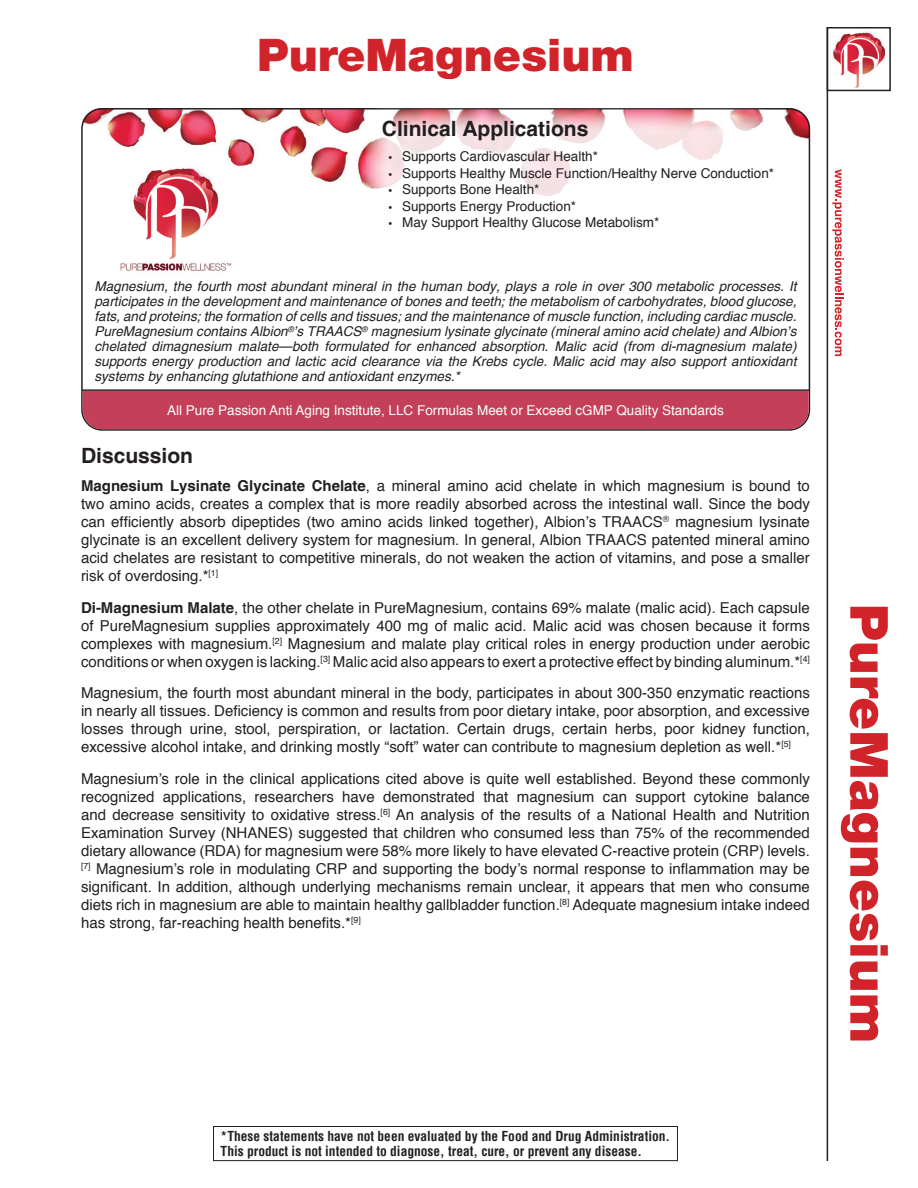
<style>
.page{position:relative;width:918px;height:1188px;background:#fff}
.page>*{position:absolute;margin:0;border:0;box-sizing:border-box;transform-origin:0 0}
.Product_Title_Side{font:900 52.5px "Helvetica Neue LT Pro";color:#d1232a}
.Product_Title{font:900 45px "Helvetica Neue LT Pro";color:#d1232a}
.Subheader_Clinical_A{font:700 21px "Helvetica";color:#231f20}
.Subheader{font:700 21px "Helvetica";color:#231f20}
.Body_Text{font:15px/18px "Helvetica";color:#231f20;text-align:justify}
.Text_in_Box{font:italic 13.5px/15px "Helvetica";color:#231f20;text-align:justify}
.t1{font:13.5px "Helvetica";color:#231f20}
.t2{font:700 condensed 13.5px/15px "Helvetica";color:#231f20}
.Distributor_Statemen{font:13.5px "Helvetica";color:#fff}
.s1{font-family:"Myriad Pro"}
.s2{font-weight:700}
</style>
<div class="page">
<svg style="left:81px;top:108px;width:729px;height:323px"></svg>
<div style="left:83px;top:391px;width:726px;height:38px;background:#c43f58"></div>
<svg style="left:365px;top:108px;width:410px;height:122px"></svg>
<div style="left:827px;top:27px;width:64px;height:64px;border:2px solid #231f20"></div>
<img style="left:833px;top:32px;width:51px;height:55px">
<svg style="left:832px;top:169px;width:12px;height:187px"></svg>
<hr style="left:827px;top:27px;width:1px;height:1134px;background:#231f20">
<div style="left:213px;top:1126px;width:465px;height:35px;border:1px solid #231f20"></div>
<p class="Product_Title" style="left:257px;top:28px;width:378px">PureMagnesium</p>
<p class="Subheader_Clinical_A" style="left:382px;top:115px;width:208px">Clinical Applications</p>
<p class="t1" style="left:389px;top:146px;width:211px"><span class="s1">•</span> Supports Cardiovascular Health*</p>
<p class="t1" style="left:389px;top:162px;width:387px"><span class="s1">•</span> Supports Healthy Muscle Function/Healthy Nerve Conduction*</p>
<p class="t1" style="left:389px;top:179px;width:152px"><span class="s1">•</span> Supports Bone Health*</p>
<p class="t1" style="left:389px;top:195px;width:189px"><span class="s1">•</span> Supports Energy Production*</p>
<p class="t1" style="left:389px;top:212px;width:272px"><span class="s1">•</span> May Support Healthy Glucose Metabolism*</p>
<p class="Text_in_Box" style="left:94px;top:279px;width:704px">Magnesium, the fourth most abundant mineral in the human body, plays a role in over 300 metabolic processes. It participates in the development and maintenance of bones and teeth; the metabolism of carbohydrates, blood glucose, fats, and proteins; the formation of cells and tissues; and the maintenance of muscle function, including cardiac muscle.<br>PureMagnesium contains Albion<sup>®</sup>’s TRAACS<sup>®</sup> magnesium lysinate glycinate (mineral amino acid chelate) and Albion’s chelated dimagnesium malate—both formulated for enhanced absorption. Malic acid (from di-magnesium malate) supports energy production and lactic acid clearance via the Krebs cycle. Malic acid may also support antioxidant systems by enhancing glutathione and antioxidant enzymes.*</p>
<p class="Distributor_Statemen" style="left:167px;top:400px;width:558px">All Pure Passion Anti Aging Institute, LLC Formulas Meet or Exceed cGMP Quality Standards</p>
<p class="Subheader" style="left:81px;top:443px;width:114px">Discussion</p>
<p class="Body_Text" style="left:81px;top:477px;width:730px"><span class="s2">Magnesium Lysinate Glycinate Chelate</span>, a mineral amino acid chelate in which magnesium is bound to two amino acids, creates a complex that is more readily absorbed across the intestinal wall. Since the body can efficiently absorb dipeptides (two amino acids linked together), Albion’s TRAACS<sup>®</sup> magnesium lysinate glycinate is an excellent delivery system for magnesium. In general, Albion TRAACS patented mineral amino acid chelates are resistant to competitive minerals, do not weaken the action of vitamins, and pose a smaller risk of overdosing.*<sup>[1]</sup></p>
<p class="Body_Text" style="left:81px;top:599px;width:731px"><span class="s2">Di-Magnesium Malate</span>, the other chelate in PureMagnesium, contains 69% malate (malic acid). Each capsule of PureMagnesium supplies approximately 400 mg of malic acid. Malic acid was chosen because it forms complexes with magnesium.<sup>[2]</sup> Magnesium and malate play critical roles in energy production under aerobic conditions or when oxygen is lacking.<sup>[3]</sup> Malic acid also appears to exert a protective effect by binding aluminum.*<sup>[4]</sup></p>
<p class="Body_Text" style="left:81px;top:684px;width:730px">Magnesium, the fourth most abundant mineral in the body, participates in about 300-350 enzymatic reactions in nearly all tissues. Deficiency is common and results from poor dietary intake, poor absorption, and excessive losses through urine, stool, perspiration, or lactation. Certain drugs, certain herbs, poor kidney function, excessive alcohol intake, and drinking mostly “soft” water can contribute to magnesium depletion as well.*<sup>[5]</sup></p>
<p class="Body_Text" style="left:81px;top:770px;width:730px">Magnesium’s role in the clinical applications cited above is quite well established. Beyond these commonly recognized applications, researchers have demonstrated that magnesium can support cytokine balance and decrease sensitivity to oxidative stress.<sup>[6]</sup> An analysis of the results of a National Health and Nutrition Examination Survey (NHANES) suggested that children who consumed less than 75% of the recommended dietary allowance (RDA) for magnesium were 58% more likely to have elevated C-reactive protein (CRP) levels. <sup>[7]</sup> Magnesium’s role in modulating CRP and supporting the body’s normal response to inflammation may be significant. In addition, although underlying mechanisms remain unclear, it appears that men who consume diets rich in magnesium are able to maintain healthy gallbladder function.<sup>[8]</sup> Adequate magnesium intake indeed has strong, far-reaching health benefits.*<sup>[9]</sup></p>
<p class="Product_Title_Side" style="left:900px;top:604px;width:441px;rotate:90deg">PureMagnesium</p>
<p class="t2" style="left:221px;top:1129px;width:451px">*These statements have not been evaluated by the Food and Drug Administration.<br>This product is not intended to diagnose, treat, cure, or prevent any disease.</p>
</div>
